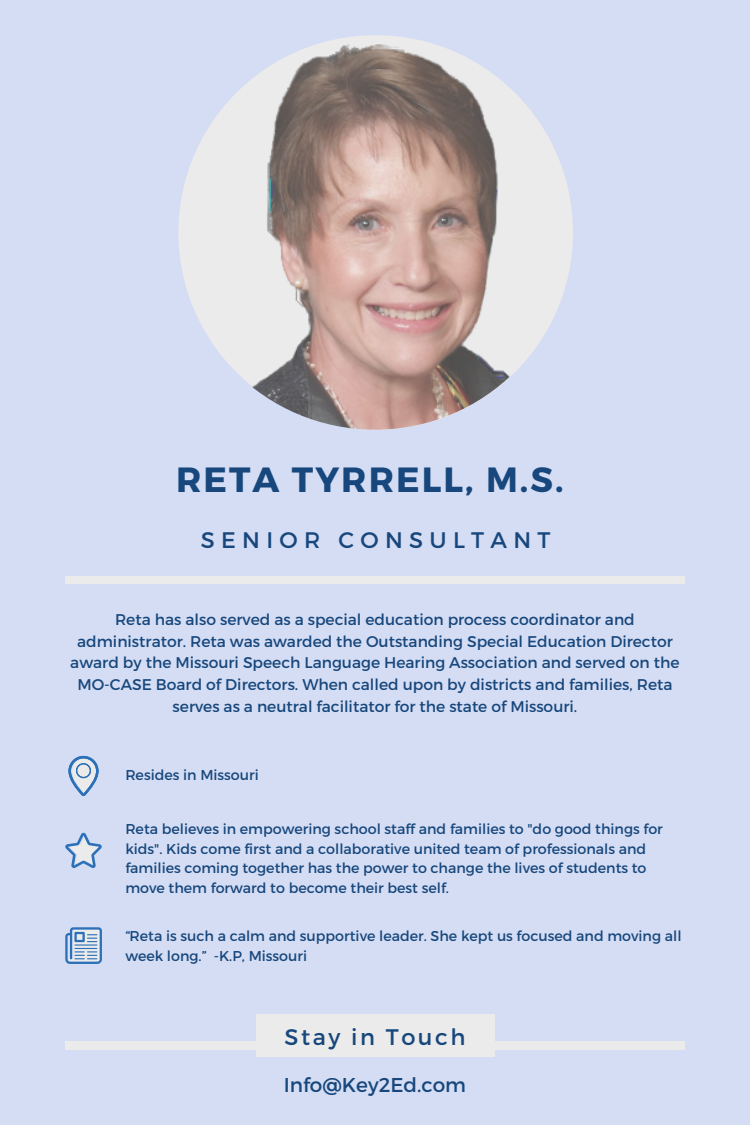
<style>
.page{position:relative;width:750px;height:1125px;background:#d5ddf4}
.page>*{position:absolute;margin:0;border:0;box-sizing:border-box;transform-origin:0 0}
.t1{font:700 35px "Montserrat";letter-spacing:.06em;color:#17477c}
.t2{font:22.5px "Montserrat";letter-spacing:.28em;color:#17477c}
.t3{font:22.5px "Montserrat";letter-spacing:.11em;color:#17477c}
.t4{font:20px "Montserrat";color:#17477c}
.t5{font:15.5px/21.5px "Montserrat";color:#17477c;text-align:center}
.t6{font:14.25px/19.8px "Montserrat";color:#17477c}
</style>
<div class="page">
<img style="left:177px;top:34px;width:396px;height:396px;border-radius:50%">
<div style="left:65px;top:577px;width:620px;height:7px;background:#ebebeb"></div>
<div style="left:65px;top:1042px;width:620px;height:8px;background:#ebebeb"></div>
<div style="left:256px;top:1014px;width:238px;height:43px;background:#ebebeb"></div>
<svg style="left:65px;top:927px;width:37px;height:37px"></svg>
<svg style="left:68px;top:756px;width:30px;height:40px"></svg>
<svg style="left:65px;top:833px;width:37px;height:35px"></svg>
<p class="t1" style="left:176px;top:457px;width:389px">RETA TYRRELL, M.S.</p>
<p class="t2" style="left:201px;top:525px;width:351px">SENIOR CONSULTANT</p>
<p class="t5" style="left:70px;top:608px;width:611px">Reta has also served as a special education process coordinator and administrator. Reta was awarded the Outstanding Special Education Director award by the Missouri Speech Language Hearing Association and served on the MO-CASE Board of Directors. When called upon by districts and families, Reta serves as a neutral facilitator for the state of Missouri.</p>
<h1 class="t6" style="left:125px;top:765px;width:135px">Resides in Missouri</h1>
<h2 class="t6" style="left:125px;top:818px;width:539px">Reta believes in empowering school staff and families to "do good things for kids". Kids come first and a collaborative united team of professionals and families coming together has the power to change the lives of students to move them forward to become their best self.</h2>
<p class="t6" style="left:125px;top:925px;width:558px">“Reta is such a calm and supportive leader. She kept us focused and moving all week long.” -K.P, Missouri</p>
<p class="t3" style="left:284px;top:1023px;width:182px">Stay in Touch</p>
<p class="t4" style="left:284px;top:1072px;width:184px">Info@Key2Ed.com</p>
</div>
